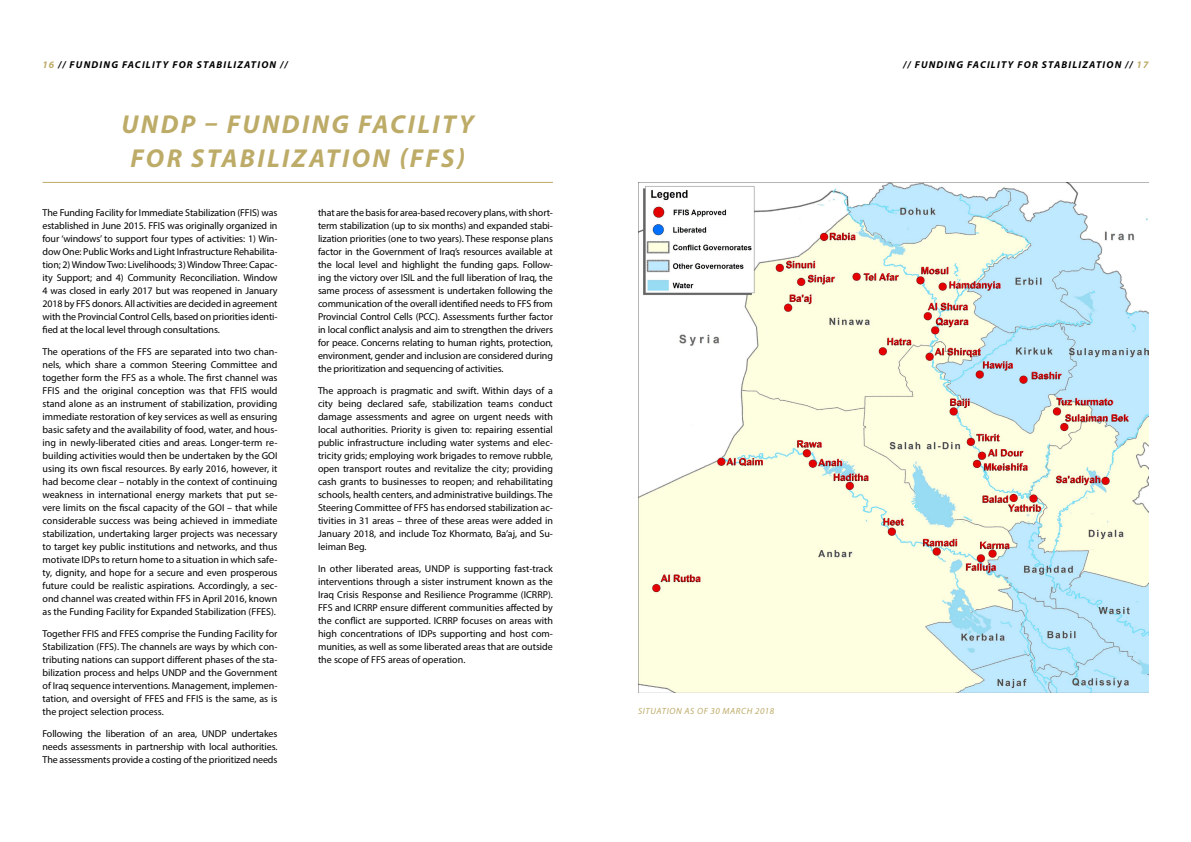
<style>
.page{position:relative;width:1191px;height:842px;background:#fff}
.page>*{position:absolute;margin:0;border:0;box-sizing:border-box;transform-origin:0 0}
.t1{font:italic 700 26px/34px "Myriad Pro";letter-spacing:.095em;color:#bdab68;text-align:center}
.t2{font:10px/13px "Myriad Pro";letter-spacing:-.005em;color:#000;text-align:justify}
.t3{font:italic 700 10px "Myriad Pro";letter-spacing:.12em;color:#000}
.t4{font:italic 9px "Myriad Pro";letter-spacing:.07em;color:#bdab68}
.s1{color:#bdab68}
</style>
<div class="page">
<hr style="left:43px;top:182px;width:510px;height:1px;background:#bdab68">
<img style="left:638px;top:182px;width:510px;height:510px">
<p class="t3" style="left:43px;top:58px;width:247px"><span class="s1">16</span> // FUNDING FACILITY FOR STABILIZATION //</p>
<p class="t3" style="left:903px;top:58px;width:247px">// FUNDING FACILITY FOR STABILIZATION // <span class="s1">17</span></p>
<h1 class="t1" style="left:121px;top:106px;width:354px">UNDP – FUNDING FACILITY<br>FOR STABILIZATION (FFS)</h1>
<p class="t2" style="left:43px;top:206px;width:236px">The Funding Facility for Immediate Stabilization (FFIS) was established in June 2015. FFIS was originally organized in four ‘windows’ to support four types of activities: 1) Win&shy;dow One: Public Works and Light Infrastructure Rehabilita&shy;tion; 2) Window Two: Livelihoods; 3) Window Three: Capac&shy;ity Support; and 4) Community Reconciliation. Window 4 was closed in early 2017 but was reopened in January 2018 by FFS donors. All activities are decided in agreement with the Provincial Control Cells, based on priorities identi&shy;fied at the local level through consultations.</p>
<p class="t2" style="left:43px;top:345px;width:236px">The operations of the FFS are separated into two chan&shy;nels, which share a common Steering Committee and together form the FFS as a whole. The first channel was FFIS and the original conception was that FFIS would stand alone as an instrument of stabilization, providing immediate restoration of key services as well as ensuring basic safety and the availability of food, water, and hous&shy;ing in newly-liberated cities and areas. Longer-term re&shy;building activities would then be undertaken by the GOI using its own fiscal resources. By early 2016, however, it had become clear – notably in the context of continuing weakness in international energy markets that put se&shy;vere limits on the fiscal capacity of the GOI – that while considerable success was being achieved in immediate stabilization, undertaking larger projects was necessary to target key public institutions and networks, and thus motivate IDPs to return home to a situation in which safe&shy;ty, dignity, and hope for a secure and even prosperous future could be realistic aspirations. Accordingly, a sec&shy;ond channel was created within FFS in April 2016, known as the Funding Facility for Expanded Stabilization (FFES).</p>
<p class="t2" style="left:43px;top:627px;width:236px">Together FFIS and FFES comprise the Funding Facility for Stabilization (FFS). The channels are ways by which con&shy;tributing nations can support different phases of the sta&shy;bilization process and helps UNDP and the Government of Iraq sequence interventions. Management, implemen&shy;tation, and oversight of FFES and FFIS is the same, as is the project selection process.</p>
<p class="t2" style="left:43px;top:727px;width:236px">Following the liberation of an area, UNDP undertakes needs assessments in partnership with local authorities.<br>The assessments provide a costing of the prioritized needs</p>
<p class="t2" style="left:318px;top:206px;width:236px">that are the basis for area-based recovery plans, with short&shy;term stabilization (up to six months) and expanded stabi&shy;lization priorities (one to two years). These response plans factor in the Government of Iraq’s resources available at the local level and highlight the funding gaps. Follow&shy;ing the victory over ISIL and the full liberation of Iraq, the same process of assessment is undertaken following the communication of the overall identified needs to FFS from Provincial Control Cells (PCC). Assessments further factor in local conflict analysis and aim to strengthen the drivers for peace. Concerns relating to human rights, protection, environment, gender and inclusion are considered during the prioritization and sequencing of activities.</p>
<p class="t2" style="left:318px;top:384px;width:236px">The approach is pragmatic and swift. Within days of a city being declared safe, stabilization teams conduct damage assessments and agree on urgent needs with local authorities. Priority is given to: repairing essential public infrastructure including water systems and elec&shy;tricity grids; employing work brigades to remove rubble, open transport routes and revitalize the city; providing cash grants to businesses to reopen; and rehabilitating schools, health centers, and administrative buildings. The Steering Committee of FFS has endorsed stabilization ac&shy;tivities in 31 areas – three of these areas were added in January 2018, and include Toz Khormato, Ba’aj, and Su&shy;leiman Beg.</p>
<p class="t2" style="left:318px;top:562px;width:236px">In other liberated areas, UNDP is supporting fast-track interventions through a sister instrument known as the Iraq Crisis Response and Resilience Programme (ICRRP).<br>FFS and ICRRP ensure different communities affected by the conflict are supported. ICRRP focuses on areas with high concentrations of IDPs supporting and host com&shy;munities, as well as some liberated areas that are outside the scope of FFS areas of operation.</p>
<p class="t4" style="left:638px;top:706px;width:138px">SITUATION AS OF 30 MARCH 2018</p>
</div>
